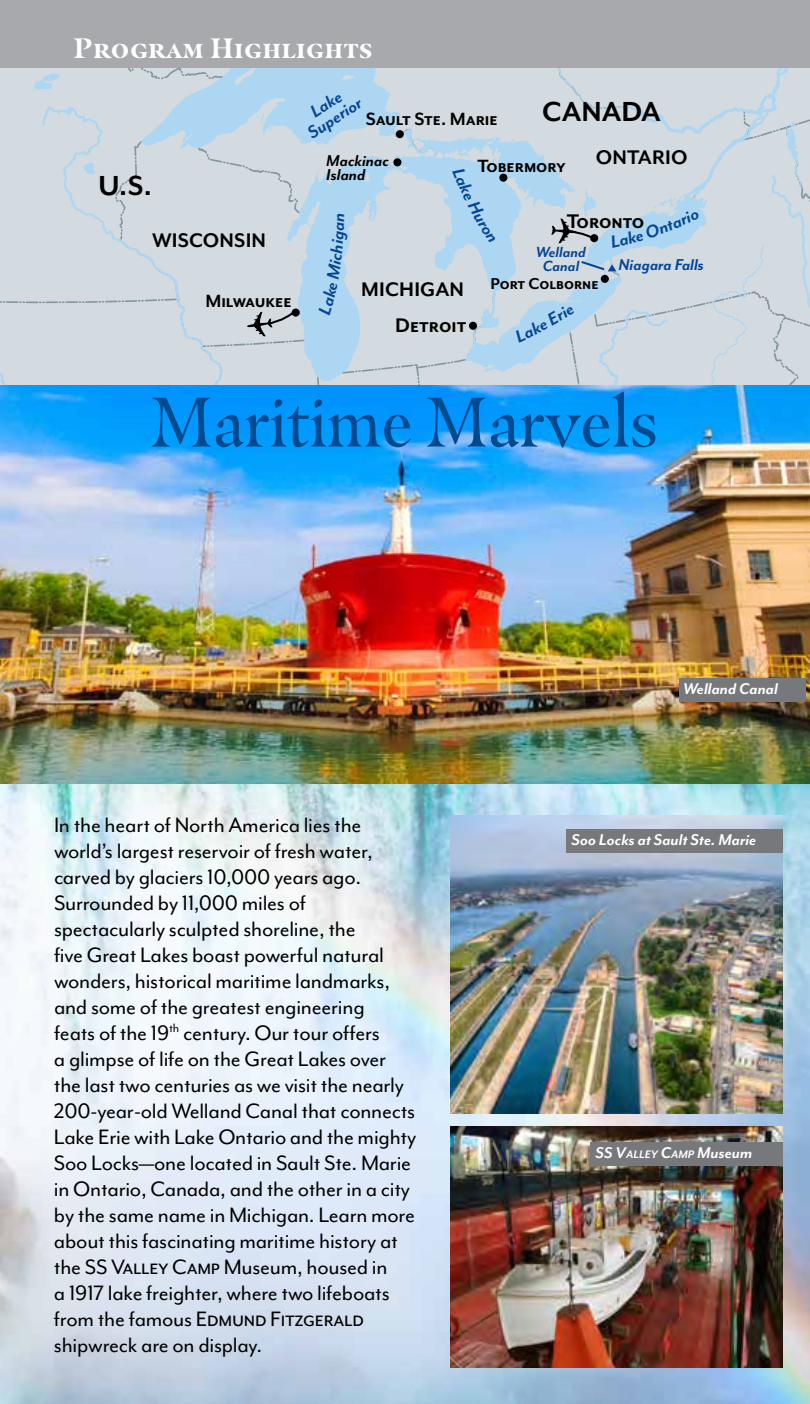
<style>
.page{position:relative;width:810px;height:1404px;background:#fff}
.page>*{position:absolute;margin:0;border:0;box-sizing:border-box;transform-origin:0 0}
.t1{font:70px "Masqualero";letter-spacing:-.01em;color:#004a8f}
.t2{font:700 31.8px "Mr Eaves Mod OT";color:#000}
.t3{font:700 28px "Masqualero";letter-spacing:.025em;color:#fff}
.t4{font:24px/26px "Mr Eaves Mod OT";letter-spacing:-.01em;color:#000}
.t5{font:700 22.6px "Mr Eaves Mod OT";color:#000}
.t6{font:700 20.4px "Mr Eaves Mod OT";color:#000}
.t7{font:italic 700 20px/15.8px "Mr Eaves Mod OT";color:#034694;text-align:center}
.t8{font:italic 700 18.2px/14px "Mr Eaves Mod OT";color:#000}
.t9{font:italic 700 18.2px "Mr Eaves Mod OT";color:#034694}
.t10{font:700 18.2px "Mr Eaves Mod OT";color:#000}
.t11{font:italic 700 18px "Mr Eaves Mod OT";color:#fff}
.t12{font:italic 700 17px/14px "Mr Eaves Mod OT";color:#034694;text-align:center}
.t13{font:italic 700 12.6px "Mr Eaves Mod OT";color:#fff}
.s1{font-size:18px}
</style>
<div class="page">
<div style="left:0;top:0;width:810px;height:67px;background:#a7a9ac"></div>
<img style="left:0;top:386px;width:810px;height:1018px">
<img style="left:451px;top:816px;width:332px;height:298px">
<img style="left:450px;top:1127px;width:333px;height:241px">
<div style="left:679px;top:679px;width:127px;height:23px;background:#77787b"></div>
<div style="left:567px;top:829px;width:216px;height:23px;background:#77787b"></div>
<div style="left:591px;top:1143px;width:192px;height:23px;background:#77787b"></div>
<svg style="left:0;top:67px;width:810px;height:319px"></svg>
<p class="t3" style="left:74px;top:31px;width:300px">Program Highlights</p>
<h2 class="t2" style="left:98px;top:168px;width:55px">U.S.</h2>
<p class="t5" style="left:152px;top:228px;width:115px">WISCONSIN</p>
<p class="t6" style="left:205px;top:289px;width:88px">Milwaukee</p>
<p class="t7" style="left:296px;top:114px;width:62px;rotate:-33deg">Lake<br>Superior</p>
<h2 class="t2" style="left:542px;top:94px;width:120px">CANADA</h2>
<p class="t5" style="left:596px;top:145px;width:93px">ONTARIO</p>
<p class="t6" style="left:366px;top:108px;width:133px">Sault Ste. Marie</p>
<p class="t8" style="left:326px;top:153px;width:64px">Mackinac<br>Island</p>
<p class="t6" style="left:478px;top:154px;width:90px">Tobermory</p>
<p class="t5" style="left:567px;top:209px;width:79px">Toronto</p>
<p class="t5" style="left:361px;top:277px;width:104px">MICHIGAN</p>
<p class="t5" style="left:395px;top:313px;width:73px">Detroit</p>
<p class="t12" style="left:536px;top:245px;width:52px">Welland<br>Canal</p>
<p class="t10" style="left:490px;top:273px;width:110px">Port Colborne</p>
<p class="t9" style="left:618px;top:255px;width:87px">Niagara Falls</p>
<h1 class="t1" style="left:151px;top:380px;width:509px">Maritime Marvels</h1>
<p class="t11" style="left:683px;top:679px;width:96px">Welland Canal</p>
<p class="t4" style="left:54px;top:812px;width:364px">In the heart of North America lies the world’s largest reservoir of fresh water, carved by glaciers 10,000 years ago.<br>Surrounded by 11,000 miles of spectacularly sculpted shoreline, the<br>five Great Lakes boast powerful natural wonders, historical maritime landmarks, and some of the greatest engineering<br>feats of the 19<sup>th</sup> century. Our tour offers<br>a glimpse of life on the Great Lakes over the last two centuries as we visit the nearly 200-year-old Welland Canal that connects Lake Erie with Lake Ontario and the mighty Soo Locks—one located in Sault Ste. Marie in Ontario, Canada, and the other in a city by the same name in Michigan. Learn more about this fascinating maritime history at the SS Valley Camp Museum, housed in<br>a 1917 lake freighter, where two lifeboats from the famous Edmund Fitzgerald shipwreck are on display.</p>
<p class="t11" style="left:572px;top:830px;width:186px">Soo Locks at Sault Ste. Marie</p>
<p class="t13" style="left:596px;top:1147px;width:158px"><span class="s1">SS V</span>ALLEY <span class="s1">C</span>AMP <span class="s1">Museum</span></p>
</div>
